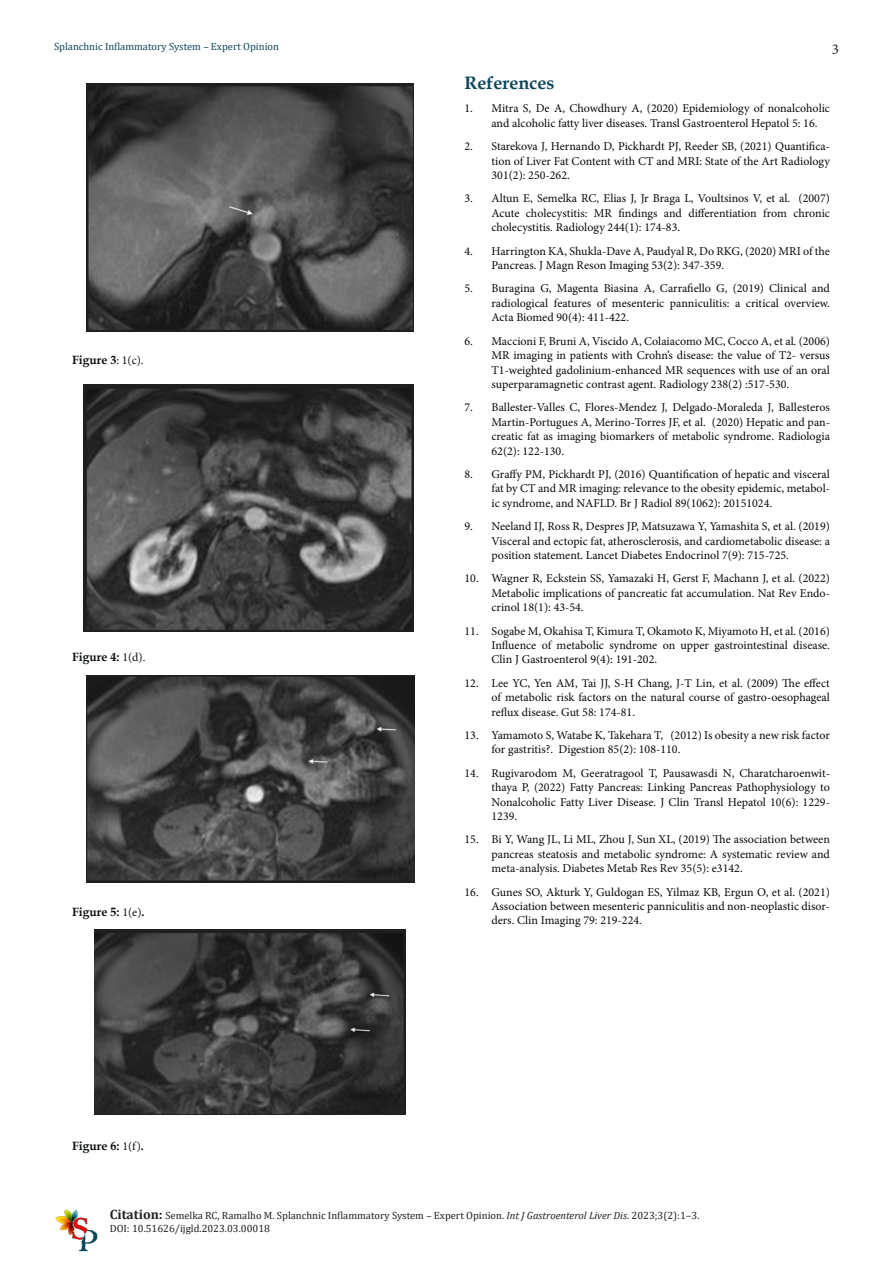
<style>
.page{position:relative;width:893px;height:1263px;background:#fff}
.page>*{position:absolute;margin:0;border:0;box-sizing:border-box;transform-origin:0 0}
.t1{font:700 18px "Book Antiqua";color:#0c465a}
.t2{font:15px "Minion Pro";color:#231f20}
.t3{font:12px/14.4px "Minion Pro";color:#09090c;text-align:justify}
.t4{font:700 12px "Book Antiqua";color:#0a0e0f}
.t5{font:10.5px/12.6px "Cambria";color:#231f20}
.t6{font:10.5px "Cambria";color:#11475a}
.s1{font-family:"Minion Pro";font-weight:400}
.s2{font-weight:700;font-size:13.5px}
.s3{font-style:italic}
</style>
<div class="page">
<img style="left:55px;top:1209px;width:43px;height:43px">
<img style="left:87px;top:83px;width:327px;height:248px">
<img style="left:84px;top:384px;width:330px;height:247px">
<img style="left:86px;top:675px;width:328px;height:207px">
<img style="left:95px;top:930px;width:311px;height:184px">
<p class="t6" style="left:54px;top:40px;width:227px">Splanchnic Inflammatory System – Expert Opinion</p>
<p class="t4" style="left:72px;top:352px;width:73px">Figure 3<span class="s1">: 1(c).</span></p>
<p class="t4" style="left:72px;top:649px;width:75px">Figure 4: <span class="s1">1(d).</span></p>
<p class="t4" style="left:72px;top:904px;width:74px">Figure 5: <span class="s1">1(e)</span>.</p>
<p class="t4" style="left:72px;top:1138px;width:73px">Figure 6: <span class="s1">1(f)</span>.</p>
<p class="t2" style="left:832px;top:39px;width:9px">3</p>
<p class="t1" style="left:464px;top:71px;width:91px">References</p>
<p class="t3" style="left:491px;top:101px;width:340px;text-indent:-27px">1. Mitra S, De A, Chowdhury A, (2020) Epidemiology of nonalcoholic and alcoholic fatty liver diseases. Transl Gastroenterol Hepatol 5: 16.</p>
<p class="t3" style="left:491px;top:139px;width:340px;text-indent:-27px">2. Starekova J, Hernando D, Pickhardt PJ, Reeder SB, (2021) Quantifica&shy;tion of Liver Fat Content with CT and MRI: State of the Art Radiology 301(2): 250-262.</p>
<p class="t3" style="left:491px;top:191px;width:340px;text-indent:-27px">3. Altun E, Semelka RC, Elias J, Jr Braga L, Voultsinos V, et al. (2007)<br>Acute cholecystitis: MR findings and differentiation from chronic cholecystitis. Radiology 244(1): 174-83.</p>
<p class="t3" style="left:491px;top:244px;width:340px;text-indent:-27px">4. Harrington KA, Shukla-Dave A, Paudyal R, Do RKG, (2020) MRI of the<br>Pancreas. J Magn Reson Imaging 53(2): 347-359.</p>
<p class="t3" style="left:491px;top:281px;width:340px;text-indent:-27px">5. Buragina G, Magenta Biasina A, Carrafiello G, (2019) Clinical and radiological features of mesenteric panniculitis: a critical overview.<br>Acta Biomed 90(4): 411-422.</p>
<p class="t3" style="left:491px;top:334px;width:340px;text-indent:-27px">6. Maccioni F, Bruni A, Viscido A, Colaiacomo MC, Cocco A, et al. (2006)<br>MR imaging in patients with Crohn’s disease: the value of T2- versus T1-weighted gadolinium-enhanced MR sequences with use of an oral superparamagnetic contrast agent. Radiology 238(2) :517-530.</p>
<p class="t3" style="left:491px;top:400px;width:340px;text-indent:-27px">7. Ballester-Valles C, Flores-Mendez J, Delgado-Moraleda J, Ballesteros Martin-Portugues A, Merino-Torres JF, et al. (2020) Hepatic and pan&shy;creatic fat as imaging biomarkers of metabolic syndrome. Radiologia 62(2): 122-130.</p>
<p class="t3" style="left:491px;top:467px;width:340px;text-indent:-27px">8. Graffy PM, Pickhardt PJ, (2016) Quantification of hepatic and visceral fat by CT and MR imaging: relevance to the obesity epidemic, metabol&shy;ic syndrome, and NAFLD. Br J Radiol 89(1062): 20151024.</p>
<p class="t3" style="left:491px;top:519px;width:340px;text-indent:-27px">9. Neeland IJ, Ross R, Despres JP, Matsuzawa Y, Yamashita S, et al. (2019)<br>Visceral and ectopic fat, atherosclerosis, and cardiometabolic disease: a position statement. Lancet Diabetes Endocrinol 7(9): 715-725.</p>
<p class="t3" style="left:491px;top:571px;width:340px;text-indent:-27px">10. Wagner R, Eckstein SS, Yamazaki H, Gerst F, Machann J, et al. (2022)<br>Metabolic implications of pancreatic fat accumulation. Nat Rev Endo&shy;crinol 18(1): 43-54.</p>
<p class="t3" style="left:491px;top:623px;width:340px;text-indent:-27px">11. Sogabe M, Okahisa T, Kimura T, Okamoto K, Miyamoto H, et al. (2016)<br>Influence of metabolic syndrome on upper gastrointestinal disease.<br>Clin J Gastroenterol 9(4): 191-202.</p>
<p class="t3" style="left:491px;top:676px;width:340px;text-indent:-27px">12. Lee YC, Yen AM, Tai JJ, S-H Chang, J-T Lin, et al. (2009) The effect of metabolic risk factors on the natural course of gastro-oesophageal reflux disease. Gut 58: 174-81.</p>
<p class="t3" style="left:491px;top:728px;width:340px;text-indent:-27px">13. Yamamoto S, Watabe K, Takehara T, (2012) Is obesity a new risk factor for gastritis?. Digestion 85(2): 108-110.</p>
<p class="t3" style="left:491px;top:766px;width:340px;text-indent:-27px">14. Rugivarodom M, Geeratragool T, Pausawasdi N, Charatcharoenwit&shy;thaya P, (2022) Fatty Pancreas: Linking Pancreas Pathophysiology to Nonalcoholic Fatty Liver Disease. J Clin Transl Hepatol 10(6): 1229- 1239.</p>
<p class="t3" style="left:491px;top:832px;width:340px;text-indent:-27px">15. Bi Y, Wang JL, Li ML, Zhou J, Sun XL, (2019) The association between pancreas steatosis and metabolic syndrome: A systematic review and meta-analysis. Diabetes Metab Res Rev 35(5): e3142.</p>
<p class="t3" style="left:491px;top:884px;width:340px;text-indent:-27px">16. Gunes SO, Akturk Y, Guldogan ES, Yilmaz KB, Ergun O, et al. (2021)<br>Association between mesenteric panniculitis and non-neoplastic disor&shy;ders. Clin Imaging 79: 219-224.</p>
<p class="t5" style="left:110px;top:1209px;width:591px"><span class="s2">Citation:</span> Semelka RC, Ramalho M. Splanchnic Inflammatory System – Expert Opinion. <span class="s3">Int J Gastroenterol Liver Dis</span>. 2023;3(2):1‒3.<br>DOI: 10.51626/ijgld.2023.03.00018</p>
</div>
